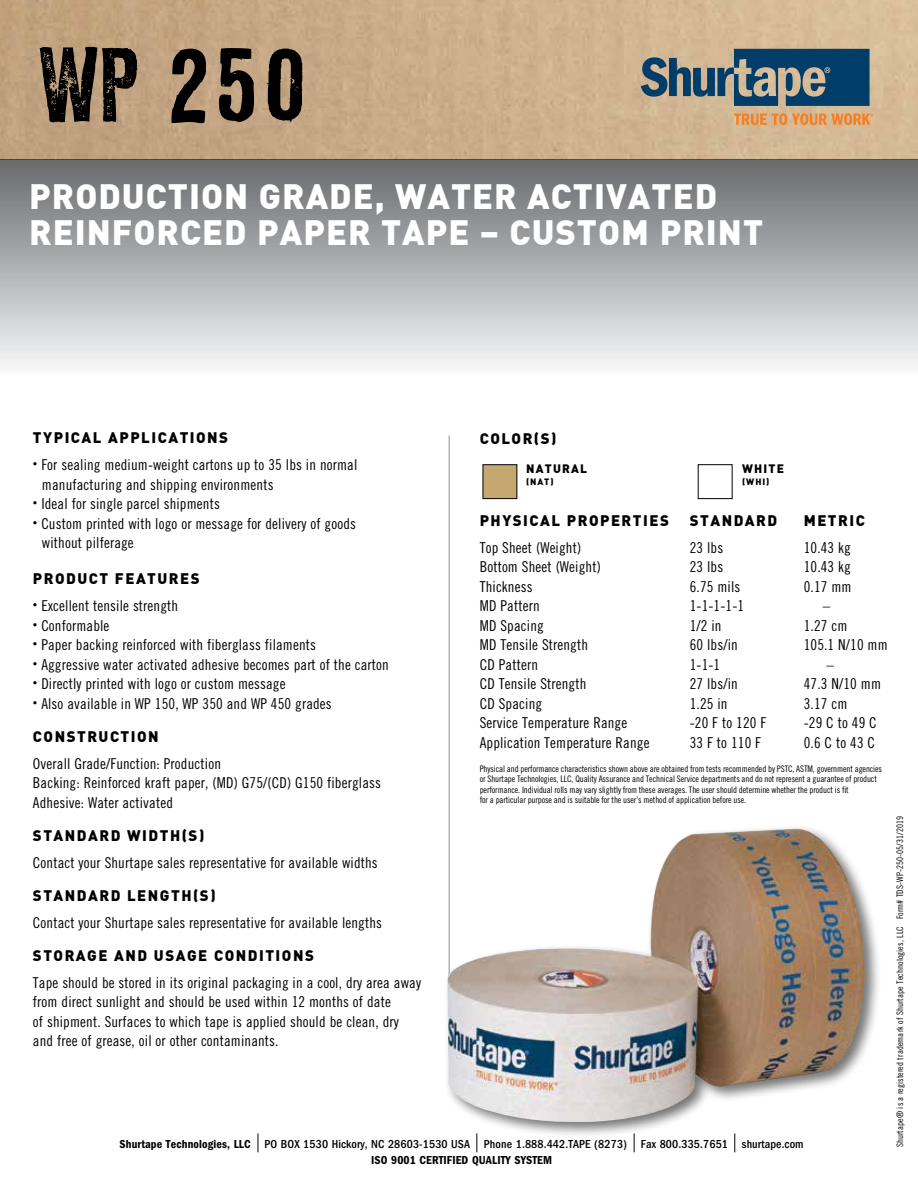
<style>
.page{position:relative;width:918px;height:1188px;background:#fff}
.page>*{position:absolute;margin:0;border:0;box-sizing:border-box;transform-origin:0 0}
.t1{font:93px "LL Rubber Grotesquecleaned";color:#000}
.t2{font:900 34.5px/36px "DIN";letter-spacing:.03em;color:#fff}
.t3{font:15px/19.5px "Trade Gothic Cond Eighteen";letter-spacing:.01em;color:#000}
.t4{font:900 15px "DIN";letter-spacing:.1em;color:#000}
.t5{font:500 condensed 12px/16.5px "Franklin Gothic";letter-spacing:.01em;color:#000;text-align:center}
.t6{font:900 12px "DIN";letter-spacing:.1em;color:#000}
.t7{font:9px/10.5px "Trade Gothic Cond Eighteen";letter-spacing:-.01em;color:#000}
.t8{font:9px "Trade Gothic Cond Eighteen";letter-spacing:.01em;color:#000}
.t9{font:900 9px "DIN";letter-spacing:.1em;color:#000}
.s1{font-weight:600}
</style>
<div class="page">
<img style="left:0;top:0;width:918px;height:160px">
<div style="left:0;top:160px;width:918px;height:265px;background:linear-gradient(to bottom,#6a6c70,#fff)"></div>
<hr style="left:449px;top:435px;width:1px;height:618px;background:#8c8f90">
<div style="left:698px;top:464px;width:34px;height:35px;border:1px solid #000"></div>
<div style="left:483px;top:465px;width:34px;height:34px;background:#c5a86f"></div>
<div style="left:483px;top:464px;width:34px;height:35px;border:1px solid #000"></div>
<svg style="left:641px;top:49px;width:229px;height:57px;background:#556f7b"></svg>
<svg style="left:734px;top:113px;width:139px;height:12px;background:#e39d5f"></svg>
<svg style="left:476px;top:1139px;width:1px;height:13px"></svg>
<svg style="left:258px;top:1133px;width:1px;height:19px"></svg>
<svg style="left:634px;top:1139px;width:1px;height:13px"></svg>
<svg style="left:734px;top:1139px;width:1px;height:13px"></svg>
<div style="left:443px;top:824px;width:438px;height:315px;background:#000;opacity:.55"></div>
<img style="left:447px;top:829px;width:418px;height:293px">
<h1 class="t1" style="left:38px;top:31px;width:273px">WP 250</h1>
<h2 class="t2" style="left:29px;top:176px;width:736px">PRODUCTION GRADE, WATER ACTIVATED<br>REINFORCED PAPER TAPE – CUSTOM PRINT</h2>
<p class="t4" style="left:33px;top:428px;width:197px">TYPICAL APPLICATIONS</p>
<p class="t4" style="left:480px;top:428px;width:78px">COLOR(S)</p>
<p class="t3" style="left:42px;top:455px;width:317px;text-indent:-9px"><sup>•</sup> For sealing medium-weight cartons up to 35 lbs in normal manufacturing and shipping environments</p>
<p class="t3" style="left:33px;top:494px;width:188px"><sup>•</sup> Ideal for single parcel shipments</p>
<p class="t3" style="left:42px;top:514px;width:316px;text-indent:-9px"><sup>•</sup> Custom printed with logo or message for delivery of goods without pilferage</p>
<p class="t4" style="left:33px;top:569px;width:168px">PRODUCT FEATURES</p>
<p class="t3" style="left:33px;top:596px;width:147px"><sup>•</sup> Excellent tensile strength</p>
<p class="t3" style="left:33px;top:616px;width:78px"><sup>•</sup> Conformable</p>
<p class="t3" style="left:33px;top:635px;width:285px"><sup>•</sup> Paper backing reinforced with fiberglass filaments</p>
<p class="t3" style="left:33px;top:655px;width:357px"><sup>•</sup> Aggressive water activated adhesive becomes part of the carton</p>
<p class="t3" style="left:33px;top:674px;width:254px"><sup>•</sup> Directly printed with logo or custom message</p>
<p class="t3" style="left:33px;top:694px;width:300px"><sup>•</sup> Also available in WP 150, WP 350 and WP 450 grades</p>
<p class="t4" style="left:33px;top:726px;width:127px">CONSTRUCTION</p>
<p class="t3" style="left:33px;top:754px;width:350px">Overall Grade/Function: Production<br>Backing: Reinforced kraft paper, (MD) G75/(CD) G150 fiberglass<br>Adhesive: Water activated</p>
<p class="t4" style="left:33px;top:825px;width:173px">STANDARD WIDTH(S)</p>
<p class="t3" style="left:33px;top:853px;width:346px">Contact your Shurtape sales representative for available widths</p>
<p class="t4" style="left:33px;top:885px;width:184px">STANDARD LENGTH(S)</p>
<p class="t3" style="left:33px;top:913px;width:351px">Contact your Shurtape sales representative for available lengths</p>
<p class="t4" style="left:33px;top:945px;width:282px">STORAGE AND USAGE CONDITIONS</p>
<p class="t3" style="left:33px;top:973px;width:390px">Tape should be stored in its original packaging in a cool, dry area away from direct sunlight and should be used within 12 months of date<br>of shipment. Surfaces to which tape is applied should be clean, dry and free of grease, oil or other contaminants.</p>
<p class="t6" style="left:526px;top:460px;width:62px">NATURAL</p>
<p class="t9" style="left:526px;top:475px;width:29px">(NAT)</p>
<p class="t6" style="left:742px;top:460px;width:43px">WHITE</p>
<p class="t9" style="left:742px;top:475px;width:29px">(WHI)</p>
<p class="t4" style="left:480px;top:510px;width:191px">PHYSICAL PROPERTIES</p>
<p class="t4" style="left:690px;top:510px;width:89px">STANDARD</p>
<p class="t4" style="left:804px;top:510px;width:63px">METRIC</p>
<p class="t3" style="left:480px;top:538px;width:103px">Top Sheet (Weight)</p>
<p class="t3" style="left:690px;top:538px;width:35px">23 lbs</p>
<p class="t3" style="left:804px;top:538px;width:49px">10.43 kg</p>
<p class="t3" style="left:480px;top:557px;width:123px">Bottom Sheet (Weight)</p>
<p class="t3" style="left:690px;top:557px;width:35px">23 lbs</p>
<p class="t3" style="left:804px;top:557px;width:49px">10.43 kg</p>
<p class="t3" style="left:480px;top:577px;width:54px">Thickness</p>
<p class="t3" style="left:690px;top:577px;width:52px">6.75 mils</p>
<p class="t3" style="left:804px;top:577px;width:49px">0.17 mm</p>
<p class="t3" style="left:480px;top:596px;width:61px">MD Pattern</p>
<p class="t3" style="left:690px;top:596px;width:56px">1-1-1-1-1</p>
<p class="t3" style="left:823px;top:596px;width:9px">–</p>
<p class="t3" style="left:480px;top:616px;width:66px">MD Spacing</p>
<p class="t3" style="left:690px;top:616px;width:33px">1/2 in</p>
<p class="t3" style="left:804px;top:616px;width:45px">1.27 cm</p>
<p class="t3" style="left:480px;top:635px;width:110px">MD Tensile Strength</p>
<p class="t3" style="left:690px;top:635px;width:50px">60 lbs/in</p>
<p class="t3" style="left:804px;top:635px;width:86px">105.1 N/10 mm</p>
<p class="t3" style="left:480px;top:655px;width:60px">CD Pattern</p>
<p class="t3" style="left:690px;top:655px;width:32px">1-1-1</p>
<p class="t3" style="left:827px;top:655px;width:9px">–</p>
<p class="t3" style="left:480px;top:674px;width:108px">CD Tensile Strength</p>
<p class="t3" style="left:690px;top:674px;width:50px">27 lbs/in</p>
<p class="t3" style="left:804px;top:674px;width:79px">47.3 N/10 mm</p>
<p class="t3" style="left:480px;top:694px;width:64px">CD Spacing</p>
<p class="t3" style="left:690px;top:694px;width:39px">1.25 in</p>
<p class="t3" style="left:804px;top:694px;width:45px">3.17 cm</p>
<p class="t3" style="left:480px;top:713px;width:149px">Service Temperature Range</p>
<p class="t3" style="left:690px;top:713px;width:78px">-20 F to 120 F</p>
<p class="t3" style="left:804px;top:713px;width:75px">-29 C to 49 C</p>
<p class="t3" style="left:480px;top:733px;width:171px">Application Temperature Range</p>
<p class="t3" style="left:690px;top:733px;width:73px">33 F to 110 F</p>
<p class="t3" style="left:804px;top:733px;width:73px">0.6 C to 43 C</p>
<p class="t7" style="left:480px;top:763px;width:404px">Physical and performance characteristics shown above are obtained from tests recommended by PSTC, ASTM, government agencies or Shurtape Technologies, LLC, Quality Assurance and Technical Service departments and do not represent a guarantee of product performance. Individual rolls may vary slightly from these averages. The user should determine whether the product is fit<br>for a particular purpose and is suitable for the user’s method of application before use.</p>
<p class="t5" style="left:120px;top:1135px;width:686px"><span class="s1">Shurtape Technologies, LLC</span> PO BOX 1530 Hickory, NC 28603-1530 USA Phone 1.888.442.TAPE (8273) Fax 800.335.7651 shurtape.com<br><span class="s1">ISO 9001 CERTIFIED QUALITY SYSTEM</span></p>
<p class="t8" style="left:895px;top:1147px;width:333px;rotate:-90deg">Shurtape® is a registered trademark of Shurtape Technologies, LLC Form# TDS-WP-250-05/31/2019</p>
</div>
